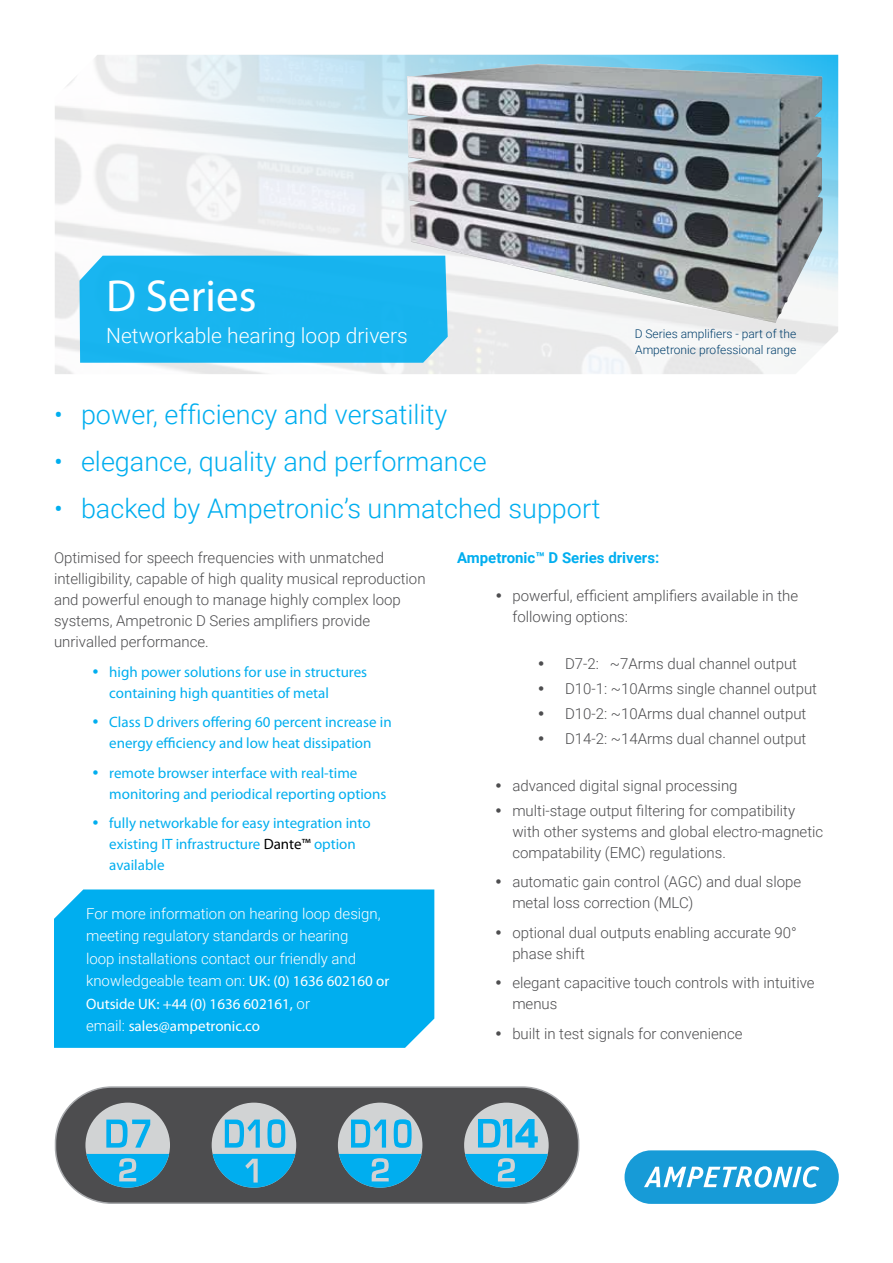
<style>
.page{position:relative;width:893px;height:1263px;background:#fff}
.page>*{position:absolute;margin:0;border:0;box-sizing:border-box;transform-origin:0 0}
.t1{font:45px "Myriad Pro";color:#fff}
.t2{font:300 27px "Roboto";color:#00aeef}
.t3{font:300 21px "Roboto";color:#fff}
.t4{font:300 15px/21px "Roboto";color:#4d4d4f}
.t5{font:15px/21px "Myriad Pro";color:#00aeef}
.t6{font:300 15px/22.5px "Roboto";color:#fff}
.t7{font:15px/22.5px "Myriad Pro";color:#fff}
.t8{font:700 15px "Roboto";color:#00aeef}
.t9{font:300 12px/16.5px "Roboto";color:#003e6b}
.s1{color:#000}
.s2{font-family:"Myriad Pro";font-weight:400}
.s3{font-family:"Roboto";font-weight:300}
</style>
<div class="page">
<svg style="left:55px;top:55px;width:783px;height:319px"></svg>
<img style="left:407px;top:64px;width:416px;height:259px">
<div style="left:80px;top:256px;width:368px;height:107px;background:#18b4ef"></div>
<div style="left:54px;top:889px;width:380px;height:159px;background:#00aeef"></div>
<div style="left:625px;top:1150px;width:214px;height:54px;background:#179bd7;border-radius:27px"></div>
<svg style="left:644px;top:1166px;width:175px;height:21px"></svg>
<div style="left:56px;top:1087px;width:523px;height:116px;background:#4d4d4f;border-radius:56px"></div>
<div style="left:55px;top:1086px;width:524px;height:118px;border:2px solid #a7a9ac;border-radius:56px"></div>
<div style="left:464px;top:1102px;width:85px;height:86px;background:#d1d3d4;border-radius:50%"></div>
<svg style="left:478px;top:1119px;width:60px;height:29px"></svg>
<svg style="left:465px;top:1154px;width:83px;height:34px"></svg>
<div style="left:85px;top:1102px;width:85px;height:86px;background:#d1d3d4;border-radius:50%"></div>
<svg style="left:86px;top:1154px;width:83px;height:34px"></svg>
<svg style="left:106px;top:1119px;width:44px;height:28px"></svg>
<div style="left:338px;top:1102px;width:84px;height:86px;background:#d1d3d4;border-radius:50%"></div>
<svg style="left:339px;top:1154px;width:83px;height:34px"></svg>
<svg style="left:351px;top:1119px;width:35px;height:28px"></svg>
<svg style="left:394px;top:1119px;width:18px;height:29px"></svg>
<div style="left:212px;top:1102px;width:84px;height:86px;background:#d1d3d4;border-radius:50%"></div>
<svg style="left:225px;top:1119px;width:35px;height:28px"></svg>
<svg style="left:267px;top:1119px;width:18px;height:29px"></svg>
<svg style="left:213px;top:1154px;width:82px;height:34px"></svg>
<svg style="left:94px;top:892px;width:4px;height:4px"></svg>
<svg style="left:94px;top:943px;width:4px;height:4px"></svg>
<h1 class="t1" style="left:106px;top:268px;width:152px">D Series</h1>
<h3 class="t3" style="left:106px;top:321px;width:303px">Networkable hearing loop drivers</h3>
<h2 class="t2" style="left:54px;top:396px;width:395px">• power, efficiency and versatility</h2>
<h2 class="t2" style="left:54px;top:443px;width:434px">• elegance, quality and performance</h2>
<h2 class="t2" style="left:54px;top:490px;width:548px">• backed by Ampetronic’s unmatched support</h2>
<p class="t9" style="left:635px;top:325px;width:163px">D Series amplifiers - part of the<br>Ampetronic professional range</p>
<p class="t4" style="left:54px;top:547px;width:373px">Optimised for speech frequencies with unmatched intelligibility, capable of high quality musical reproduction and powerful enough to manage highly complex loop systems, Ampetronic D Series amplifiers provide unrivalled performance.</p>
<p class="t5" style="left:109px;top:661px;width:259px">high power solutions for use in structures containing high quantities of metal</p>
<p class="t5" style="left:109px;top:711px;width:284px">Class D drivers offering 60 percent increase in energy efficiency and low heat dissipation</p>
<p class="t5" style="left:109px;top:762px;width:279px">remote browser interface with real-time monitoring and periodical reporting options</p>
<p class="t5" style="left:109px;top:812px;width:263px">fully networkable for easy integration into existing IT infrastructure <span class="s1">Dante™</span> option available</p>
<p class="t6" style="left:86px;top:902px;width:305px">For more information on hearing loop design, meeting regulatory standards or hearing<br>loop installations contact our friendly and knowledgeable team on: <span class="s2">UK: (0) 1636 602160 or</span></p>
<p class="t7" style="left:86px;top:992px;width:225px">Outside UK: +44 (0) 1636 602161, <span class="s3">or email:</span> sales@ampetronic.co</p>
<p class="t8" style="left:457px;top:547px;width:204px">Ampetronic™ D Series drivers:</p>
<p class="t4" style="left:512px;top:585px;width:287px">powerful, efficient amplifiers available in the following options:</p>
<p class="t4" style="left:565px;top:650px;width:254px;line-height:25.2px">D7-2: ~7Arms dual channel output D10-1: ~10Arms single channel output D10-2: ~10Arms dual channel output D14-2: ~14Arms dual channel output</p>
<p class="t4" style="left:512px;top:772px;width:284px;line-height:25.2px">advanced digital signal processing multi-stage output filtering for compatibility</p>
<p class="t4" style="left:512px;top:820px;width:312px">with other systems and global electro-magnetic compatability (EMC) regulations.</p>
<p class="t4" style="left:512px;top:871px;width:291px">automatic gain control (AGC) and dual slope metal loss correction (MLC)</p>
<p class="t4" style="left:512px;top:921px;width:286px">optional dual outputs enabling accurate 90° phase shift</p>
<p class="t4" style="left:512px;top:972px;width:304px">elegant capacitive touch controls with intuitive menus</p>
<p class="t4" style="left:512px;top:1022px;width:232px">built in test signals for convenience</p>
</div>
